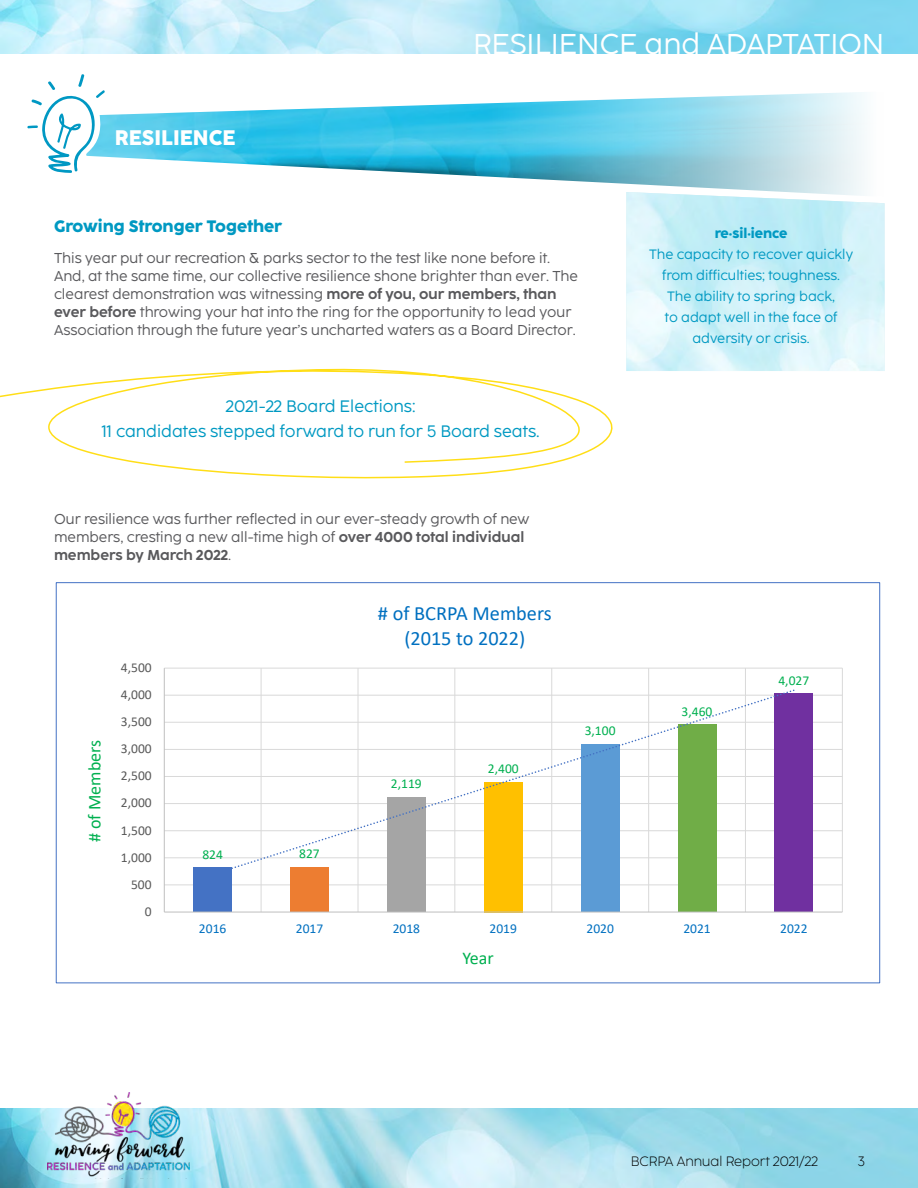
<style>
.page{position:relative;width:918px;height:1188px;background:#fff}
.page>*{position:absolute;margin:0;border:0;box-sizing:border-box;transform-origin:0 0}
.t1{font:28.5px "Coco Sharp L";color:#fff}
.t2{font:800 21px "Coco Sharp L";color:#fff}
.t3{font:20.25px/24.8px "Calibri";color:#0070c0;text-align:center}
.t4{font:18px "Calibri";color:#00b050}
.t5{font:16.5px/24.8px "Coco Sharp L";color:#0099c2;text-align:center}
.t6{font:800 16.5px "Coco Sharp L";color:#0099c2}
.t7{font:14.25px/18px "Coco Sharp L";color:#59595c}
.t8{font:13.5px/21px "Coco Sharp L";color:#0099c2;text-align:center}
.t9{font:13.5px "Calibri";color:#595959}
.t10{font:13.5px "Calibri";color:#00b050}
.t11{font:13.5px "Calibri";color:#0070c0}
.t12{font:300 13.5px "Coco Sharp L";color:#000}
.t13{font:800 13.5px "Coco Sharp L";color:#0099c2}
.s1{font-weight:700}
</style>
<div class="page">
<img style="left:0;top:1108px;width:918px;height:80px">
<img style="left:0;top:0;width:918px;height:54px">
<img style="left:47px;top:1092px;width:142px;height:86px">
<img style="left:105px;top:92px;width:759px;height:100px">
<hr style="left:164px;top:884px;width:678px;height:1px;background:#d9d9d9">
<hr style="left:164px;top:857px;width:678px;height:1px;background:#d9d9d9">
<hr style="left:164px;top:830px;width:678px;height:1px;background:#d9d9d9">
<hr style="left:164px;top:803px;width:678px;height:1px;background:#d9d9d9">
<hr style="left:164px;top:776px;width:678px;height:1px;background:#d9d9d9">
<hr style="left:164px;top:749px;width:678px;height:1px;background:#d9d9d9">
<hr style="left:164px;top:722px;width:678px;height:1px;background:#d9d9d9">
<hr style="left:164px;top:695px;width:678px;height:1px;background:#d9d9d9">
<hr style="left:164px;top:668px;width:678px;height:1px;background:#d9d9d9">
<hr style="left:261px;top:668px;width:1px;height:244px;background:#d9d9d9">
<hr style="left:358px;top:668px;width:1px;height:244px;background:#d9d9d9">
<hr style="left:454px;top:668px;width:1px;height:244px;background:#d9d9d9">
<hr style="left:551px;top:668px;width:1px;height:244px;background:#d9d9d9">
<hr style="left:648px;top:668px;width:1px;height:244px;background:#d9d9d9">
<hr style="left:745px;top:668px;width:1px;height:244px;background:#d9d9d9">
<hr style="left:842px;top:668px;width:1px;height:244px;background:#d9d9d9">
<div style="left:290px;top:867px;width:39px;height:45px;background:#ed7d31"></div>
<div style="left:387px;top:797px;width:39px;height:115px;background:#a5a5a5"></div>
<div style="left:484px;top:782px;width:39px;height:130px;background:#ffc000"></div>
<div style="left:581px;top:744px;width:39px;height:168px;background:#5b9bd5"></div>
<div style="left:678px;top:725px;width:38px;height:187px;background:#70ad47"></div>
<div style="left:775px;top:694px;width:38px;height:218px;background:#7030a0"></div>
<div style="left:193px;top:867px;width:39px;height:45px;background:#4472c4"></div>
<hr style="left:164px;top:668px;width:1px;height:244px;background:#bfbfbf">
<hr style="left:164px;top:912px;width:678px;height:1px;background:#bfbfbf">
<svg style="left:211px;top:688px;width:585px;height:189px"></svg>
<svg style="left:27px;top:74px;width:78px;height:99px"></svg>
<svg style="left:0;top:368px;width:613px;height:111px"></svg>
<h2 class="t2" style="left:115px;top:122px;width:122px">RESILIENCE</h2>
<h1 class="t1" style="left:473px;top:25px;width:413px">RESILIENCE and ADAPTATION</h1>
<p class="t6" style="left:54px;top:214px;width:230px">Growing Stronger Together</p>
<p class="t7" style="left:54px;top:249px;width:526px">This year put our recreation &amp; parks sector to the test like none before it.<br>And, at the same time, our collective resilience shone brighter than ever. The clearest demonstration was witnessing <span class="s1">more of you, our members, than ever before</span> throwing your hat into the ring for the opportunity to lead your Association through the future year’s uncharted waters as a Board Director.</p>
<p class="t5" style="left:102px;top:394px;width:439px">2021-22 Board Elections:<br>11 candidates stepped forward to run for 5 Board seats.</p>
<p class="t7" style="left:54px;top:510px;width:477px">Our resilience was further reflected in our ever-steady growth of new members, cresting a new all-time high of <span class="s1">over 4000 total individual members by March 2022</span>.</p>
<p class="t4" style="left:82px;top:842px;width:104px;rotate:-90deg"># of Members</p>
<p class="t9" style="left:121px;top:658px;width:32px">4,500</p>
<p class="t9" style="left:121px;top:685px;width:32px">4,000</p>
<p class="t9" style="left:121px;top:712px;width:32px">3,500</p>
<p class="t9" style="left:121px;top:739px;width:32px">3,000</p>
<p class="t9" style="left:121px;top:766px;width:32px">2,500</p>
<p class="t9" style="left:121px;top:794px;width:32px">2,000</p>
<p class="t9" style="left:121px;top:821px;width:32px">1,500</p>
<p class="t9" style="left:121px;top:848px;width:32px">1,000</p>
<p class="t9" style="left:131px;top:875px;width:22px">500</p>
<p class="t9" style="left:145px;top:902px;width:8px">0</p>
<p class="t10" style="left:202px;top:845px;width:22px">824</p>
<p class="t10" style="left:299px;top:845px;width:22px">827</p>
<h3 class="t3" style="left:378px;top:600px;width:175px"># of BCRPA Members (2015 to 2022)</h3>
<p class="t10" style="left:391px;top:775px;width:32px">2,119</p>
<p class="t10" style="left:488px;top:759px;width:32px">2,400</p>
<p class="t10" style="left:585px;top:721px;width:32px">3,100</p>
<p class="t13" style="left:715px;top:223px;width:74px">re·sil·ience</p>
<p class="t8" style="left:649px;top:244px;width:205px">The capacity to recover quickly from difficulties; toughness.<br>The ability to spring back,<br>to adapt well in the face of adversity or crisis.</p>
<p class="t10" style="left:682px;top:702px;width:32px">3,460</p>
<p class="t10" style="left:778px;top:671px;width:32px">4,027</p>
<p class="t11" style="left:199px;top:920px;width:29px">2016</p>
<p class="t11" style="left:296px;top:920px;width:29px">2017</p>
<p class="t11" style="left:393px;top:920px;width:29px">2018</p>
<p class="t11" style="left:490px;top:920px;width:29px">2019</p>
<p class="t11" style="left:586px;top:920px;width:29px">2020</p>
<p class="t11" style="left:683px;top:920px;width:29px">2021</p>
<p class="t11" style="left:780px;top:920px;width:29px">2022</p>
<p class="t4" style="left:462px;top:946px;width:33px">Year</p>
<p class="t12" style="left:631px;top:1153px;width:189px">BCRPA Annual Report 2021/22</p>
<p class="t12" style="left:858px;top:1153px;width:8px">3</p>
</div>
